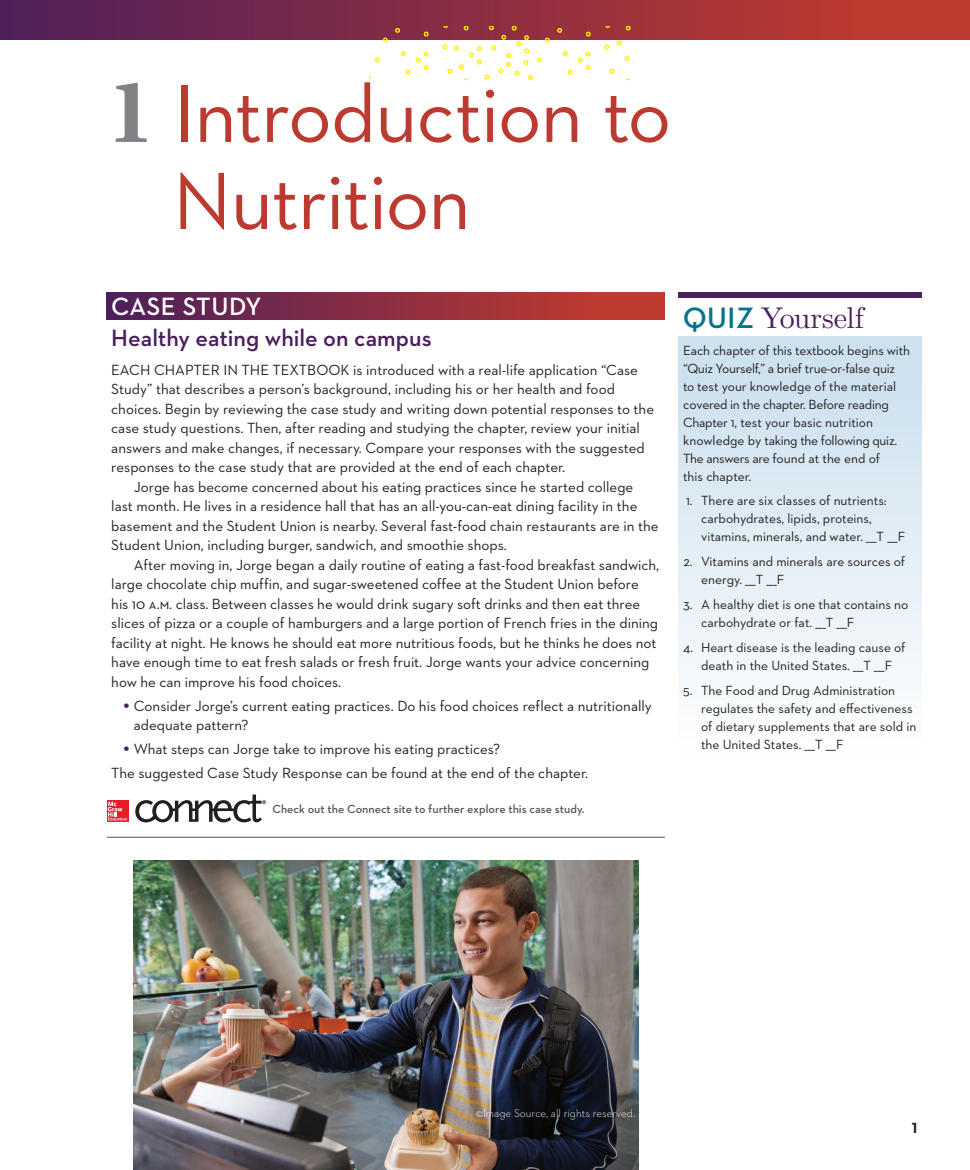
<style>
.page{position:relative;width:970px;height:1170px;background:#fff}
.page>*{position:absolute;margin:0;border:0;box-sizing:border-box;transform-origin:0 0}
.bch_tt{font:82.5px/87px "Neutraface 2 Text";letter-spacing:-.02em;color:#bc3a30}
.boppq_tt{font:30px "Uni Math";letter-spacing:-.005em;color:#491f5d}
.bopcs_tt{font:600 25.5px "Neutraface 2 Text";letter-spacing:.015em;color:#fff}
.bopcs_st{font:600 24px "Neutraface 2 Text";color:#491f5d}
.bopcs_tx{font:15px/19.5px "Neutraface 2 Text";color:#231f20}
.bopcs_tx_first{font:15px/19.5px "Neutraface 2 Text";color:#231f20}
.df{font:700 15px "Neutraface 2 Text";color:#231f20}
.boppq_tx_first{font:13.5px/18px "Neutraface 2 Text";letter-spacing:-.02em;color:#231f20}
.boppq_ln{font:13.5px/18px "Neutraface 2 Text";color:#231f20}
.boppq_ln_last{font:13.5px/18px "Neutraface 2 Text";color:#231f20}
.boppq_ln_first{font:13.5px/18px "Neutraface 2 Text";color:#231f20}
.bchop_tx{font:600 12px "Neutraface 2 Text";color:#57585a}
.bch_fgc{font:300 11.25px "Neutraface 2 Text";color:#fff}
.s1{font-family:"Uni Math";font-weight:700;font-size:87px;color:#808285}
.s2{font-size:24px;color:#491f5d}
.s3{font-family:"Neutraface 2 Display";font-weight:700;color:#08738c}
</style>
<div class="page">
<div style="left:0;top:0;width:969px;height:40px;background:linear-gradient(to right,#512059,#c73d2b)"></div>
<img style="left:133px;top:860px;width:505px;height:309px">
<div style="left:678px;top:292px;width:243px;height:6px;background:#491f5d"></div>
<div style="left:678px;top:336px;width:243px;height:419px;background:linear-gradient(to bottom,#c8deed,#fefefe)"></div>
<div style="left:107px;top:292px;width:558px;height:27px;background:linear-gradient(to right,#4e205a,#c93d2b)"></div>
<hr style="left:107px;top:836px;width:558px;height:1px;background:#57585a">
<svg style="left:135px;top:794px;width:131px;height:28px"></svg>
<svg style="left:107px;top:800px;width:21px;height:21px"></svg>
<svg style="left:108px;top:801px;width:19px;height:19px"></svg>
<svg style="left:406px;top:70px;width:4px;height:5px"></svg>
<svg style="left:416px;top:52px;width:12px;height:18px"></svg>
<svg style="left:401px;top:51px;width:4px;height:5px"></svg>
<svg style="left:424px;top:32px;width:4px;height:5px"></svg>
<svg style="left:375px;top:58px;width:5px;height:5px"></svg>
<svg style="left:383px;top:38px;width:5px;height:4px"></svg>
<svg style="left:395px;top:28px;width:5px;height:5px"></svg>
<svg style="left:568px;top:70px;width:4px;height:5px"></svg>
<svg style="left:578px;top:52px;width:12px;height:18px"></svg>
<svg style="left:563px;top:51px;width:4px;height:5px"></svg>
<svg style="left:586px;top:32px;width:4px;height:5px"></svg>
<svg style="left:557px;top:28px;width:5px;height:5px"></svg>
<svg style="left:604px;top:44px;width:5px;height:5px"></svg>
<svg style="left:625px;top:26px;width:5px;height:4px"></svg>
<svg style="left:609px;top:69px;width:5px;height:5px"></svg>
<svg style="left:617px;top:40px;width:5px;height:5px"></svg>
<svg style="left:624px;top:56px;width:5px;height:5px"></svg>
<svg style="left:442px;top:26px;width:108px;height:54px"></svg>
<p class="bch_tt" style="left:173px;top:69px;width:500px;text-indent:-66px"><span class="s1">1</span> Introduction to<br>Nutrition</p>
<p class="bopcs_tt" style="left:111px;top:290px;width:152px">CASE STUDY</p>
<p class="bopcs_st" style="left:111px;top:323px;width:322px">Healthy eating while on campus</p>
<p class="bopcs_tx_first" style="left:111px;top:359px;width:544px">EACH CHAPTER IN THE TEXTBOOK is introduced with a real-life application “Case Study” that describes a person’s background, including his or her health and food choices. Begin by reviewing the case study and writing down potential responses to the case study questions. Then, after reading and studying the chapter, review your initial answers and make changes, if necessary. Compare your responses with the suggested responses to the case study that are provided at the end of each chapter.</p>
<p class="bopcs_tx" style="left:111px;top:476px;width:549px;text-indent:22px">Jorge has become concerned about his eating practices since he started college last month. He lives in a residence hall that has an all-you-can-eat dining facility in the basement and the Student Union is nearby. Several fast-food chain restaurants are in the Student Union, including burger, sandwich, and smoothie shops.</p>
<p class="bopcs_tx" style="left:111px;top:554px;width:549px;text-indent:22px">After moving in, Jorge began a daily routine of eating a fast-food breakfast sandwich, large chocolate chip muffin, and sugar-sweetened coffee at the Student Union before his 10 a.m. class. Between classes he would drink sugary soft drinks and then eat three slices of pizza or a couple of hamburgers and a large portion of French fries in the dining facility at night. He knows he should eat more nutritious foods, but he thinks he does not have enough time to eat fresh salads or fresh fruit. Jorge wants your advice concerning how he can improve his food choices.</p>
<p class="bopcs_tx" style="left:134px;top:695px;width:519px;text-indent:-10px"><span class="s2">•</span> Consider Jorge’s current eating practices. Do his food choices reflect a nutritionally adequate pattern?</p>
<p class="bopcs_tx" style="left:123px;top:739px;width:378px"><span class="s2">•</span> What steps can Jorge take to improve his eating practices?</p>
<p class="bopcs_tx" style="left:111px;top:763px;width:478px">The suggested Case Study Response can be found at the end of the chapter.</p>
<p class="bchop_tx" style="left:272px;top:801px;width:313px">Check out the Connect site to further explore this case study.</p>
<p class="boppq_tt" style="left:683px;top:300px;width:184px"><span class="s3">QUIZ</span> Yourself</p>
<p class="boppq_tx_first" style="left:683px;top:341px;width:228px">Each chapter of this textbook begins with “Quiz Yourself,” a brief true-or-false quiz<br>to test your knowledge of the material covered in the chapter. Before reading Chapter 1, test your basic nutrition knowledge by taking the following quiz.<br>The answers are found at the end of<br>this chapter.</p>
<p class="boppq_ln_first" style="left:701px;top:491px;width:205px;text-indent:-15px">1. There are six classes of nutrients: carbohydrates, lipids, proteins, vitamins, minerals, and water. ___T ___F</p>
<p class="boppq_ln" style="left:701px;top:552px;width:206px;text-indent:-18px">2. Vitamins and minerals are sources of energy. ___T ___F</p>
<p class="boppq_ln" style="left:701px;top:595px;width:209px;text-indent:-18px">3. A healthy diet is one that contains no carbohydrate or fat. ___T ___F</p>
<p class="boppq_ln" style="left:683px;top:638px;width:224px;text-align:center">4. Heart disease is the leading cause of death in the United States. ___T ___F</p>
<p class="boppq_ln_last" style="left:701px;top:680px;width:217px;text-indent:-18px">5. The Food and Drug Administration regulates the safety and effectiveness of dietary supplements that are sold in the United States. ___T ___F</p>
<p class="bch_fgc" style="left:476px;top:1106px;width:160px">©Image Source, all rights reserved.</p>
<p class="df" style="left:911px;top:1117px;width:7px">1</p>
</div>
